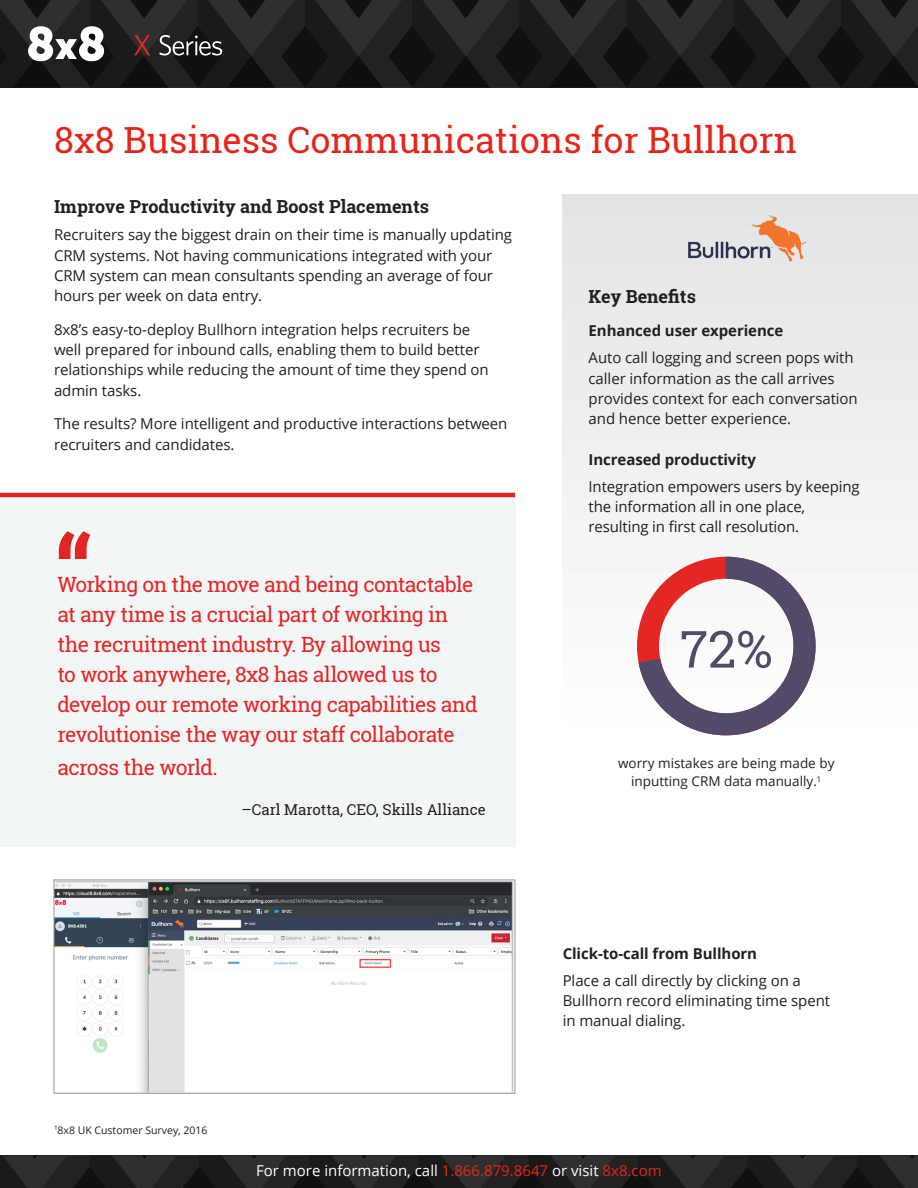
<style>
.page{position:relative;width:918px;height:1188px;background:#fff}
.page>*{position:absolute;margin:0;border:0;box-sizing:border-box;transform-origin:0 0}
.t1{font:700 97.5px "Roboto Slab";color:#e02525}
.t2{font:51.15px "Roboto Slab";color:#534a6a}
.Main_title{font:36px "Roboto Slab";color:#e72419}
.Body_Copy{font:21px/30px "Roboto Slab";letter-spacing:-.03em;color:#e42625}
.Header_2{font:700 18px "Roboto Slab";color:#231f20}
.Body{font:15px/20.2px "Open Sans";letter-spacing:-.005em;color:#231f20}
.Body_header{font:700 15px "Open Sans";letter-spacing:-.005em;color:#231f20}
.t3{font:15px "Open Sans";color:#fff}
.Main_Section_Heading{font:15px "Roboto Slab";color:#231f20}
.Chart_body{font:13.5px/18px "Open Sans";color:#231f20;text-align:center}
.Footnote{font:10.5px "Open Sans";color:#231f20}
.s1{font-size:22.5px}
.s2{color:#e72419}
</style>
<div class="page">
<svg style="left:0;top:1156px;width:918px;height:32px;background:#232222"></svg>
<svg style="left:0;top:0;width:918px;height:88px;background:#242323"></svg>
<div style="left:563px;top:194px;width:355px;height:592px;background:linear-gradient(to bottom,#e3e4e6,#fff)"></div>
<img style="left:56px;top:882px;width:457px;height:209px">
<div style="left:54px;top:880px;width:461px;height:213px;border:1px solid #939598"></div>
<div style="left:0;top:497px;width:515px;height:350px;background:#f3f6f7"></div>
<hr style="left:0;top:493px;width:515px;height:4px;background:#e02525">
<svg style="left:637px;top:557px;width:179px;height:178px"></svg>
<img style="left:688px;top:215px;width:118px;height:48px">
<p class="Main_title" style="left:54px;top:115px;width:744px">8x8 Business Communications for Bullhorn</p>
<p class="Header_2" style="left:54px;top:194px;width:377px">Improve Productivity and Boost Placements</p>
<p class="Body" style="left:54px;top:224px;width:460px">Recruiters say the biggest drain on their time is manually updating CRM systems. Not having communications integrated with your CRM system can mean consultants spending an average of four hours per week on data entry.</p>
<p class="Body" style="left:54px;top:319px;width:436px">8x8’s easy-to-deploy Bullhorn integration helps recruiters be well prepared for inbound calls, enabling them to build better relationships while reducing the amount of time they spend on admin tasks.</p>
<p class="Body" style="left:54px;top:413px;width:455px">The results? More intelligent and productive interactions between recruiters and candidates.</p>
<p class="t1" style="left:54px;top:505px;width:41px">“</p>
<p class="Body_Copy" style="left:57px;top:569px;width:422px">Working on the move and being contactable at any time is a crucial part of working in the recruitment industry. By allowing us<br>to work anywhere, 8x8 has allowed us to develop our remote working capabilities and revolutionise the way our staff collaborate</p>
<p class="Body_Copy" style="left:57px;top:752px;width:162px">across the world<span class="s1">.</span></p>
<p class="Main_Section_Heading" style="left:242px;top:799px;width:246px">–Carl Marotta, CEO, Skills Alliance</p>
<p class="Header_2" style="left:589px;top:284px;width:109px">Key Benefits</p>
<p class="Body_header" style="left:589px;top:320px;width:196px">Enhanced user experience</p>
<p class="Body" style="left:589px;top:347px;width:271px">Auto call logging and screen pops with caller information as the call arrives provides context for each conversation and hence better experience.</p>
<p class="Body_header" style="left:589px;top:448px;width:169px">Increased productivity</p>
<p class="Body" style="left:589px;top:476px;width:273px">Integration empowers users by keeping the information all in one place, resulting in first call resolution.</p>
<p class="t2" style="left:680px;top:614px;width:94px">72%</p>
<p class="Chart_body" style="left:618px;top:754px;width:218px">worry mistakes are being made by inputting CRM data manually.<sup>1</sup></p>
<p class="Footnote" style="left:54px;top:1123px;width:155px"><sup>1</sup>8x8 UK Customer Survey, 2016</p>
<p class="Body_header" style="left:563px;top:943px;width:196px">Click-to-call from Bullhorn</p>
<p class="Body" style="left:563px;top:970px;width:269px">Place a call directly by clicking on a<br>Bullhorn record eliminating time spent in manual dialing.</p>
<p class="t3" style="left:256px;top:1161px;width:407px">For more information, call <span class="s2">1.866.879.8647</span> or visit <span class="s2">8x8.com</span></p>
</div>
